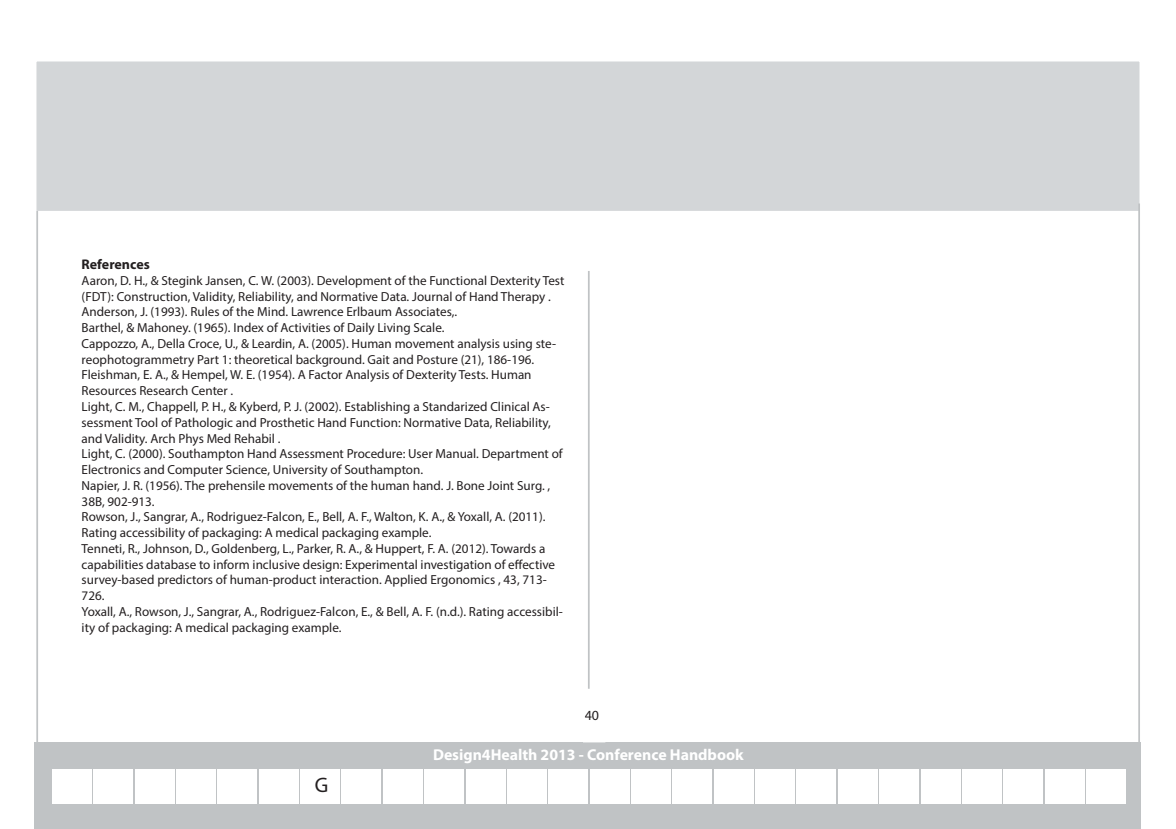
<style>
.page{position:relative;width:1176px;height:829px;background:#fff}
.page>*{position:absolute;margin:0;border:0;box-sizing:border-box;transform-origin:0 0}
.Abstracts_body_text{font:21px "Myriad Pro";color:#231f20}
.t1{font:700 15.75px "Myriad Pro";color:#fff}
.Abstracts_body_text-2{font:700 14px "Myriad Pro";color:#231f20}
.t2{font:14px "Myriad Pro";color:#231f20}
.Abstracts_body_text-3{font:13.12px/15.8px "Myriad Pro";color:#231f20}
</style>
<div class="page">
<div style="left:35px;top:60px;width:1106px;height:152px;background:#d3d6d8;border:2px solid #fff"></div>
<div style="left:35px;top:742px;width:1106px;height:86px;background:#c0c3c5"></div>
<hr style="left:36px;top:211px;width:2px;height:537px;background:#c0c3c5">
<hr style="left:588px;top:271px;width:2px;height:417px;background:#c0c3c5">
<hr style="left:1138px;top:203px;width:2px;height:544px;background:#c0c3c5">
<div style="left:52px;top:769px;width:40px;height:34px;background:#fff"></div>
<div style="left:94px;top:769px;width:39px;height:34px;background:#fff"></div>
<div style="left:135px;top:769px;width:40px;height:34px;background:#fff"></div>
<div style="left:176px;top:769px;width:40px;height:34px;background:#fff"></div>
<div style="left:218px;top:769px;width:39px;height:34px;background:#fff"></div>
<div style="left:259px;top:769px;width:40px;height:34px;background:#fff"></div>
<div style="left:300px;top:769px;width:40px;height:34px;background:#fff"></div>
<div style="left:342px;top:769px;width:39px;height:34px;background:#fff"></div>
<div style="left:383px;top:769px;width:40px;height:34px;background:#fff"></div>
<div style="left:424px;top:769px;width:40px;height:34px;background:#fff"></div>
<div style="left:466px;top:769px;width:39px;height:34px;background:#fff"></div>
<div style="left:507px;top:769px;width:40px;height:34px;background:#fff"></div>
<div style="left:548px;top:769px;width:40px;height:34px;background:#fff"></div>
<div style="left:590px;top:769px;width:39px;height:34px;background:#fff"></div>
<div style="left:631px;top:769px;width:40px;height:34px;background:#fff"></div>
<div style="left:672px;top:769px;width:40px;height:34px;background:#fff"></div>
<div style="left:714px;top:769px;width:39px;height:34px;background:#fff"></div>
<div style="left:755px;top:769px;width:40px;height:34px;background:#fff"></div>
<div style="left:796px;top:769px;width:40px;height:34px;background:#fff"></div>
<div style="left:838px;top:769px;width:39px;height:34px;background:#fff"></div>
<div style="left:879px;top:769px;width:40px;height:34px;background:#fff"></div>
<div style="left:920px;top:769px;width:40px;height:34px;background:#fff"></div>
<div style="left:962px;top:769px;width:39px;height:34px;background:#fff"></div>
<div style="left:1003px;top:769px;width:40px;height:34px;background:#fff"></div>
<div style="left:1044px;top:769px;width:40px;height:34px;background:#fff"></div>
<div style="left:1086px;top:769px;width:39px;height:34px;background:#fff"></div>
<p class="Abstracts_body_text-2" style="left:82px;top:255px;width:70px">References</p>
<p class="Abstracts_body_text-3" style="left:82px;top:272px;width:484px">Aaron, D. H., &amp; Stegink Jansen, C. W. (2003). Development of the Functional Dexterity Test (FDT): Construction, Validity, Reliability, and Normative Data. Journal of Hand Therapy .</p>
<p class="Abstracts_body_text-3" style="left:82px;top:304px;width:377px">Anderson, J. (1993). Rules of the Mind. Lawrence Erlbaum Associates,.</p>
<p class="Abstracts_body_text-3" style="left:82px;top:319px;width:364px">Barthel, &amp; Mahoney. (1965). Index of Activities of Daily Living Scale.</p>
<p class="Abstracts_body_text-3" style="left:82px;top:335px;width:476px">Cappozzo, A., Della Croce, U., &amp; Leardin, A. (2005). Human movement analysis using ste&shy;reophotogrammetry Part 1: theoretical background. Gait and Posture (21), 186-196.</p>
<p class="Abstracts_body_text-3" style="left:82px;top:367px;width:451px">Fleishman, E. A., &amp; Hempel, W. E. (1954). A Factor Analysis of Dexterity Tests. Human<br>Resources Research Center .</p>
<p class="Abstracts_body_text-3" style="left:82px;top:398px;width:471px;text-align:justify">Light, C. M., Chappell, P. H., &amp; Kyberd, P. J. (2002). Establishing a Standarized Clinical As&shy;sessment Tool of Pathologic and Prosthetic Hand Function: Normative Data, Reliability, and Validity. Arch Phys Med Rehabil .</p>
<p class="Abstracts_body_text-3" style="left:82px;top:445px;width:483px">Light, C. (2000). Southampton Hand Assessment Procedure: User Manual. Department of<br>Electronics and Computer Science, University of Southampton.</p>
<p class="Abstracts_body_text-3" style="left:82px;top:477px;width:470px">Napier, J. R. (1956). The prehensile movements of the human hand. J. Bone Joint Surg. ,<br>38B, 902-913.</p>
<p class="Abstracts_body_text-3" style="left:82px;top:508px;width:465px">Rowson, J., Sangrar, A., Rodriguez-Falcon, E., Bell, A. F., Walton, K. A., &amp; Yoxall, A. (2011).<br>Rating accessibility of packaging: A medical packaging example.</p>
<p class="Abstracts_body_text-3" style="left:82px;top:540px;width:475px">Tenneti, R., Johnson, D., Goldenberg, L., Parker, R. A., &amp; Huppert, F. A. (2012). Towards a capabilities database to inform inclusive design: Experimental investigation of effective survey-based predictors of human-product interaction. Applied Ergonomics , 43, 713- 726.</p>
<p class="Abstracts_body_text-3" style="left:82px;top:603px;width:483px">Yoxall, A., Rowson, J., Sangrar, A., Rodriguez-Falcon, E., &amp; Bell, A. F. (n.d.). Rating accessibil&shy;ity of packaging: A medical packaging example.</p>
<p class="Abstracts_body_text" style="left:315px;top:771px;width:15px">G</p>
<p class="t2" style="left:585px;top:706px;width:16px">40</p>
<p class="t1" style="left:433px;top:744px;width:312px">Design4Health 2013 - Conference Handbook</p>
</div>
